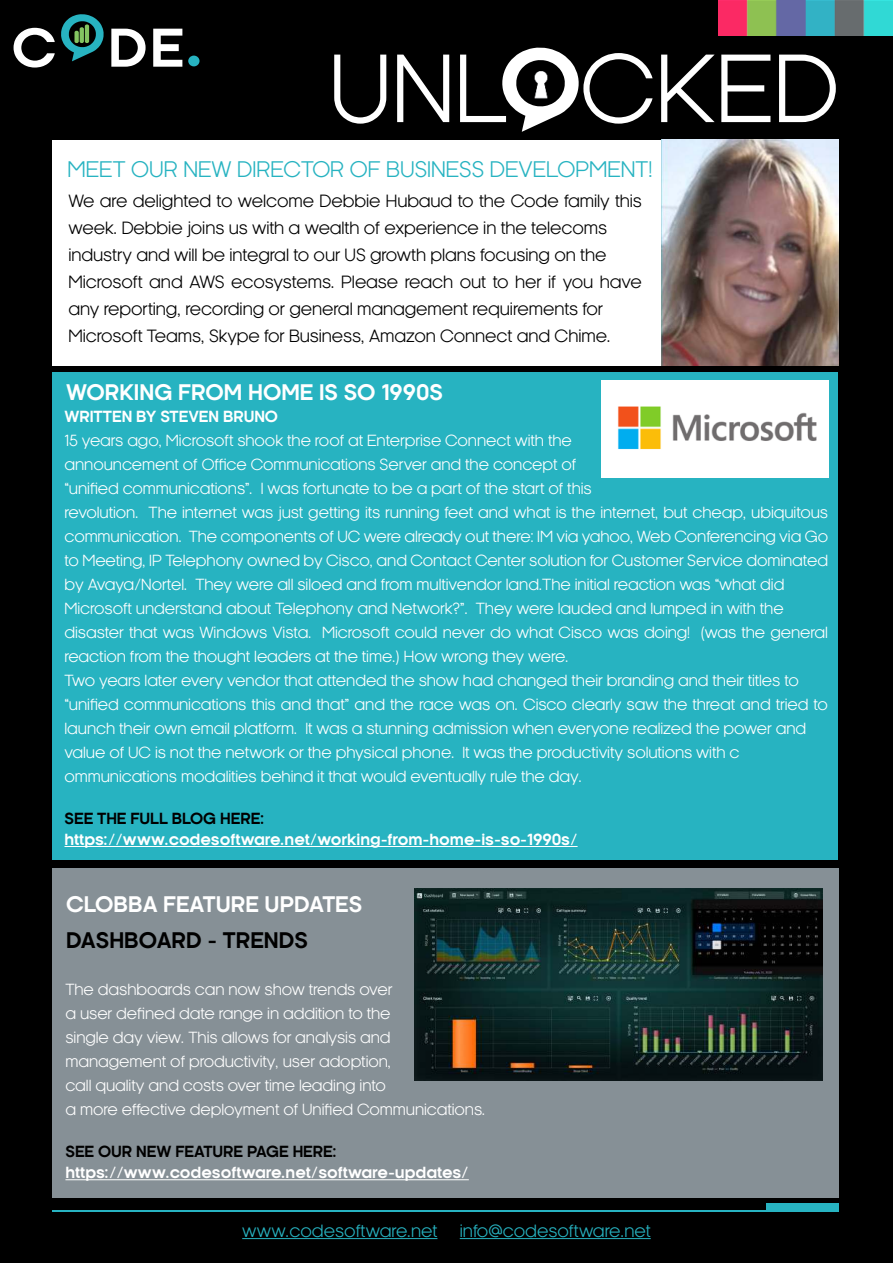
<style>
.page{position:relative;width:893px;height:1263px;background:#fff}
.page>*{position:absolute;margin:0;border:0;box-sizing:border-box;transform-origin:0 0}
.t1{font:90px "Kamerik 105 W00";color:#fff}
.t2{font:700 21px "Kamerik 105 W00";color:#fff}
.t3{font:21px "Kamerik 105 W00";color:#27b3c1}
.t4{font:700 21px "Kamerik 105 W00";color:#000}
.t5{font:16.5px/27px "Kamerik 105 W00";letter-spacing:-.005em;color:#000}
.t6{font:16.5px "Kamerik 105 W00";color:#27b3c1}
.t7{font:15px/24px "Kamerik 105 W00";letter-spacing:-.005em;color:#fff}
.t8{font:700 15px "Kamerik 105 W00";letter-spacing:-.005em;color:#fff}
.t9{font:700 15px "Kamerik 105 W00";letter-spacing:-.005em;color:#000}
</style>
<div class="page">
<div style="left:1px;top:1px;width:891px;height:1261px;background:#000"></div>
<div style="left:53px;top:140px;width:786px;height:226px;background:#fff"></div>
<hr style="left:242px;top:1238px;width:195px;height:1px;background:#27b3c1">
<hr style="left:460px;top:1238px;width:191px;height:1px;background:#27b3c1">
<svg style="left:14px;top:28px;width:41px;height:40px"></svg>
<svg style="left:111px;top:29px;width:35px;height:38px"></svg>
<svg style="left:153px;top:29px;width:29px;height:38px"></svg>
<div style="left:188px;top:56px;width:12px;height:10px;background:#27b3c1;border-radius:50%"></div>
<svg style="left:61px;top:14px;width:43px;height:47px"></svg>
<svg style="left:502px;top:47px;width:77px;height:85px"></svg>
<img style="left:718px;top:0;width:175px;height:35px">
<hr style="left:53px;top:1210px;width:786px;height:2px;background:#27b3c1">
<div style="left:767px;top:1203px;width:72px;height:8px;background:#27b3c1"></div>
<div style="left:53px;top:372px;width:785px;height:487px;background:#27b3c1"></div>
<hr style="left:64px;top:846px;width:514px;height:1px;background:#fff">
<div style="left:53px;top:868px;width:786px;height:329px;background:#869096"></div>
<img style="left:661px;top:140px;width:178px;height:226px">
<img style="left:601px;top:380px;width:227px;height:97px">
<img style="left:414px;top:888px;width:408px;height:192px">
<hr style="left:65px;top:1179px;width:404px;height:1px;background:#fff">
<h1 class="t1" style="left:329px;top:53px;width:512px">UNL CKED</h1>
<h2 class="t3" style="left:67px;top:161px;width:586px">MEET OUR NEW DIRECTOR OF BUSINESS DEVELOPMENT!</h2>
<p class="t5" style="left:68px;top:189px;width:575px">We are delighted to welcome Debbie Hubaud to the Code family this week. Debbie joins us with a wealth of experience in the telecoms industry and will be integral to our US growth plans focusing on the Microsoft and AWS ecosystems. Please reach out to her if you have any reporting, recording or general management requirements for Microsoft Teams, Skype for Business, Amazon Connect and Chime.</p>
<h2 class="t2" style="left:66px;top:381px;width:378px">WORKING FROM HOME IS SO 1990S</h2>
<p class="t8" style="left:64px;top:408px;width:215px">WRITTEN BY STEVEN BRUNO</p>
<p class="t7" style="left:64px;top:429px;width:765px">15 years ago, Microsoft shook the roof at Enterprise Connect with the<br>announcement of Office Communications Server and the concept of<br>“unified communications”. I was fortunate to be a part of the start of this<br>revolution. The internet was just getting its running feet and what is the internet, but cheap, ubiquitous communication. The components of UC were already out there: IM via yahoo, Web Conferencing via Go to Meeting, IP Telephony owned by Cisco, and Contact Center solution for Customer Service dominated by Avaya/Nortel. They were all siloed and from multivendor land.The initial reaction was “what did Microsoft understand about Telephony and Network?”. They were lauded and lumped in with the disaster that was Windows Vista. Microsoft could never do what Cisco was doing! (was the general reaction from the thought leaders at the time.) How wrong they were.<br>Two years later every vendor that attended the show had changed their branding and their titles to “unified communications this and that” and the race was on. Cisco clearly saw the threat and tried to launch their own email platform. It was a stunning admission when everyone realized the power and value of UC is not the network or the physical phone. It was the productivity solutions with c ommunications modalities behind it that would eventually rule the day.</p>
<p class="t9" style="left:64px;top:810px;width:201px">SEE THE FULL BLOG HERE:</p>
<p class="t8" style="left:64px;top:831px;width:515px">https://www.codesoftware.net/working-from-home-is-so-1990s/</p>
<h2 class="t2" style="left:66px;top:893px;width:298px">CLOBBA FEATURE UPDATES</h2>
<h2 class="t4" style="left:66px;top:929px;width:243px">DASHBOARD - TRENDS</h2>
<p class="t7" style="left:65px;top:978px;width:421px">The dashboards can now show trends over<br>a user defined date range in addition to the<br>single day view. This allows for analysis and management of productivity, user adoption,<br>call quality and costs over time leading into<br>a more effective deployment of Unified Communications.</p>
<p class="t9" style="left:65px;top:1143px;width:273px">SEE OUR NEW FEATURE PAGE HERE:</p>
<p class="t8" style="left:65px;top:1164px;width:405px">https://www.codesoftware.net/software-updates/</p>
<p class="t6" style="left:242px;top:1224px;width:197px">www.codesoftware.net</p>
<p class="t6" style="left:460px;top:1224px;width:192px">info@codesoftware.net</p>
</div>
